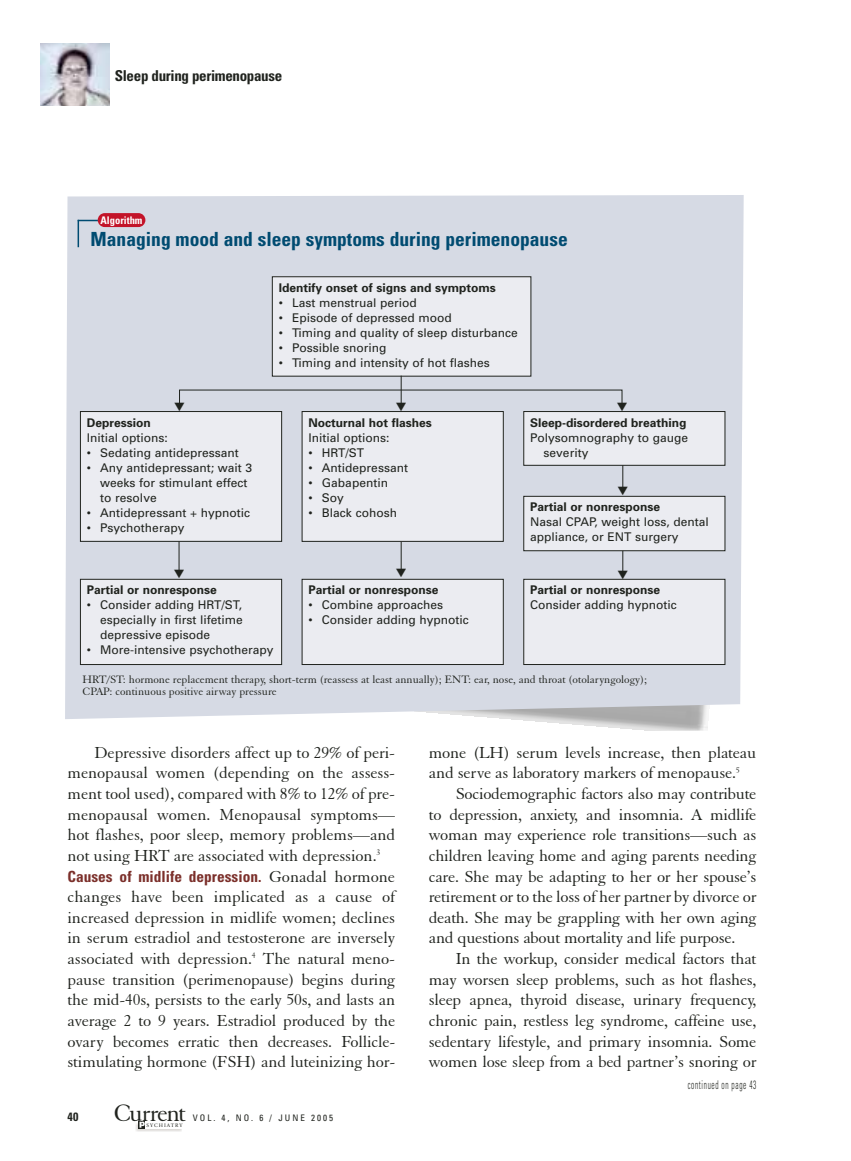
<style>
.page{position:relative;width:851px;height:1161px;background:#fff}
.page>*{position:absolute;margin:0;border:0;box-sizing:border-box;transform-origin:0 0}
.t1{font:25.8px "Elegant Garamond BT";letter-spacing:-.045em;color:#20231e}
.t2{font:700 condensed 19.5px "Univers";color:#004b71}
.t3{font:17.25px/20.7px "Elegant Garamond BT";letter-spacing:-.015em;color:#20231e;text-align:justify}
.t4{font:700 condensed 15.3px "Univers";color:#7b2f2a}
.t5{font:700 condensed 15px "Univers";letter-spacing:-.02em;color:#20231e}
.t6{font:12px/15px "Univers";color:#20231e}
.t7{font:700 12px "Univers";color:#20231e}
.t8{font:300 condensed 12px "Univers";letter-spacing:.09em;color:#20231e;scale:.6 1}
.t9{font:700 condensed 12px "Univers";color:#20231e}
.t10{font:11.7px/12px "Elegant Garamond BT";color:#20231e}
.t11{font:700 condensed 10.5px "Univers";color:#fff}
.t12{font:condensed 9px "Univers";letter-spacing:.22em;color:#20231e}
.t13{font:5.25px "Giovanni";letter-spacing:.195em;color:#20231e}
.s1{font-family:"Elegant Garamond BT";font-weight:400;font-stretch:normal;font-size:17.25px;color:#20231e}
.s2{font-family:"Arial";font-weight:900;font-size:8.25px;color:#fff}
</style>
<div class="page">
<img style="left:136px;top:1122px;width:46px;height:10px">
<div style="left:139px;top:1121px;width:7px;height:8px;background:#20231e"></div>
<div style="left:146px;top:1121px;width:38px;height:8px;background:#fff"></div>
<img style="left:40px;top:44px;width:70px;height:61px">
<img style="left:511px;top:719px;width:197px;height:12px">
<div style="left:65px;top:195px;width:678px;height:524px;background:#d6dae4"></div>
<svg style="left:78px;top:220px;width:20px;height:27px"></svg>
<div style="left:98px;top:213px;width:47px;height:14px;background:#c31429;border-radius:7px"></div>
<div style="left:272px;top:277px;width:259px;height:99px;background:#ebecf1"></div>
<div style="left:272px;top:276px;width:259px;height:101px;border:1px solid #20231e"></div>
<div style="left:80px;top:412px;width:201px;height:129px;background:#ebecf1"></div>
<div style="left:80px;top:411px;width:202px;height:131px;border:1px solid #20231e"></div>
<div style="left:302px;top:412px;width:201px;height:129px;background:#ebecf1"></div>
<div style="left:302px;top:411px;width:201px;height:131px;border:1px solid #20231e"></div>
<div style="left:523px;top:412px;width:202px;height:53px;background:#ebecf1"></div>
<div style="left:523px;top:411px;width:202px;height:55px;border:1px solid #20231e"></div>
<div style="left:80px;top:579px;width:201px;height:86px;background:#ebecf1"></div>
<div style="left:80px;top:579px;width:202px;height:86px;border:1px solid #20231e"></div>
<div style="left:302px;top:579px;width:201px;height:86px;background:#ebecf1"></div>
<div style="left:302px;top:579px;width:201px;height:86px;border:1px solid #20231e"></div>
<div style="left:523px;top:579px;width:202px;height:86px;background:#ebecf1"></div>
<div style="left:523px;top:579px;width:202px;height:86px;border:1px solid #20231e"></div>
<div style="left:523px;top:496px;width:202px;height:55px;background:#ebecf1"></div>
<div style="left:523px;top:496px;width:202px;height:55px;border:1px solid #20231e"></div>
<hr style="left:401px;top:376px;width:1px;height:30px;background:#20231e">
<hr style="left:179px;top:541px;width:1px;height:32px;background:#20231e">
<hr style="left:401px;top:542px;width:1px;height:30px;background:#20231e">
<svg style="left:618px;top:465px;width:10px;height:30px"></svg>
<svg style="left:174px;top:569px;width:10px;height:9px"></svg>
<svg style="left:396px;top:568px;width:10px;height:9px"></svg>
<svg style="left:618px;top:551px;width:10px;height:28px"></svg>
<svg style="left:175px;top:389px;width:452px;height:22px;background:#ccd0d9"></svg>
<p class="t5" style="left:115px;top:70px;width:169px">Sleep during perimenopause</p>
<p class="t11" style="left:100px;top:216px;width:43px">Algorithm</p>
<p class="t2" style="left:91px;top:232px;width:478px">Managing mood and sleep symptoms during perimenopause</p>
<p class="t7" style="left:279px;top:283px;width:218px">Identify onset of signs and symptoms</p>
<p class="t6" style="left:279px;top:296px;width:140px">• Last menstrual period</p>
<p class="t6" style="left:279px;top:311px;width:175px">• Episode of depressed mood</p>
<p class="t6" style="left:279px;top:326px;width:240px">• Timing and quality of sleep disturbance</p>
<p class="t6" style="left:279px;top:341px;width:109px">• Possible snoring</p>
<p class="t6" style="left:279px;top:356px;width:212px">• Timing and intensity of hot flashes</p>
<p class="t7" style="left:87px;top:418px;width:65px">Depression</p>
<p class="t6" style="left:87px;top:431px;width:82px">Initial options:</p>
<p class="t6" style="left:87px;top:446px;width:153px">• Sedating antidepressant</p>
<p class="t6" style="left:100px;top:461px;width:153px;text-indent:-13px">• Any antidepressant; wait 3 weeks for stimulant effect to resolve</p>
<p class="t6" style="left:87px;top:506px;width:165px">• Antidepressant + hypnotic</p>
<p class="t6" style="left:87px;top:521px;width:99px">• Psychotherapy</p>
<p class="t7" style="left:87px;top:586px;width:132px">Partial or nonresponse</p>
<p class="t6" style="left:100px;top:599px;width:144px;text-align:justify;text-indent:-13px">• Consider adding HRT/ST, especially in first lifetime depressive episode</p>
<p class="t6" style="left:87px;top:644px;width:188px">• More-intensive psychotherapy</p>
<p class="t7" style="left:308px;top:418px;width:125px">Nocturnal hot flashes</p>
<p class="t6" style="left:308px;top:431px;width:82px">Initial options:</p>
<p class="t6" style="left:308px;top:446px;width:57px">• HRT/ST</p>
<p class="t6" style="left:308px;top:461px;width:101px">• Antidepressant</p>
<p class="t6" style="left:308px;top:476px;width:81px">• Gabapentin</p>
<p class="t6" style="left:308px;top:491px;width:37px">• Soy</p>
<p class="t6" style="left:308px;top:506px;width:90px">• Black cohosh</p>
<p class="t7" style="left:308px;top:586px;width:132px">Partial or nonresponse</p>
<p class="t6" style="left:308px;top:599px;width:136px">• Combine approaches</p>
<p class="t6" style="left:308px;top:614px;width:162px">• Consider adding hypnotic</p>
<p class="t7" style="left:530px;top:418px;width:158px">Sleep-disordered breathing</p>
<p class="t6" style="left:543px;top:431px;width:146px;text-indent:-14px">Polysomnography to gauge severity</p>
<p class="t7" style="left:530px;top:503px;width:132px">Partial or nonresponse</p>
<p class="t6" style="left:530px;top:516px;width:180px">Nasal CPAP, weight loss, dental appliance, or ENT surgery</p>
<p class="t7" style="left:530px;top:586px;width:132px">Partial or nonresponse</p>
<p class="t6" style="left:530px;top:599px;width:148px">Consider adding hypnotic</p>
<p class="t10" style="left:83px;top:675px;width:566px">HRT/ST: hormone replacement therapy, short-term (reassess at least annually); ENT: ear, nose, and throat (otolaryngology);<br>CPAP: continuous positive airway pressure</p>
<p class="t3" style="left:68px;top:744px;width:329px;text-indent:27px">Depressive disorders affect up to 29% of peri&shy;menopausal women (depending on the assess&shy;ment tool used), compared with 8% to 12% of pre&shy;menopausal women. Menopausal symptoms— hot flashes, poor sleep, memory problems—and not using HRT are associated with depression.<sup>3</sup></p>
<p class="t4" style="left:68px;top:871px;width:329px">Causes of midlife depression. <span class="s1">Gonadal hormone</span></p>
<p class="t3" style="left:67px;top:888px;width:329px">changes have been implicated as a cause of increased depression in midlife women; declines in serum estradiol and testosterone are inversely associated with depression.<sup>4</sup> The natural meno&shy;pause transition (perimenopause) begins during the mid-40s, persists to the early 50s, and lasts an average 2 to 9 years. Estradiol produced by the ovary becomes erratic then decreases. Follicle&shy;stimulating hormone (FSH) and luteinizing hor-</p>
<p class="t9" style="left:68px;top:1112px;width:12px">40</p>
<h1 class="t1" style="left:114px;top:1104px;width:73px">Current</h1>
<p class="t12" style="left:193px;top:1114px;width:142px">VOL. 4, NO. 6 / JUNE 2005</p>
<p class="t13" style="left:139px;top:1123px;width:45px"><span class="s2">p</span>SYCHIATRY</p>
<p class="t3" style="left:429px;top:744px;width:329px">mone (LH) serum levels increase, then plateau</p>
<p class="t3" style="left:429px;top:764px;width:312px">and serve as laboratory markers of menopause.<sup>5</sup></p>
<p class="t3" style="left:456px;top:785px;width:302px">Sociodemographic factors also may contribute</p>
<p class="t3" style="left:429px;top:806px;width:329px">to depression, anxiety, and insomnia. A midlife</p>
<p class="t3" style="left:429px;top:826px;width:329px">woman may experience role transitions—such as</p>
<p class="t3" style="left:429px;top:847px;width:329px">children leaving home and aging parents needing</p>
<p class="t3" style="left:429px;top:867px;width:329px">care. She may be adapting to her or her spouse’s</p>
<p class="t3" style="left:429px;top:888px;width:329px">retirement or to the loss of her partner by divorce or</p>
<p class="t3" style="left:429px;top:909px;width:329px">death. She may be grappling with her own aging</p>
<p class="t3" style="left:429px;top:929px;width:308px">and questions about mortality and life purpose.</p>
<p class="t3" style="left:456px;top:950px;width:302px">In the workup, consider medical factors that</p>
<p class="t3" style="left:429px;top:971px;width:329px">may worsen sleep problems, such as hot flashes,</p>
<p class="t3" style="left:429px;top:991px;width:329px">sleep apnea, thyroid disease, urinary frequency,</p>
<p class="t3" style="left:429px;top:1012px;width:329px">chronic pain, restless leg syndrome, caffeine use,</p>
<p class="t3" style="left:429px;top:1032px;width:329px">sedentary lifestyle, and primary insomnia. Some</p>
<p class="t3" style="left:429px;top:1053px;width:329px">women lose sleep from a bed partner’s snoring or</p>
<p class="t8" style="left:687px;top:1080px;width:116px">continued on page 43</p>
</div>
